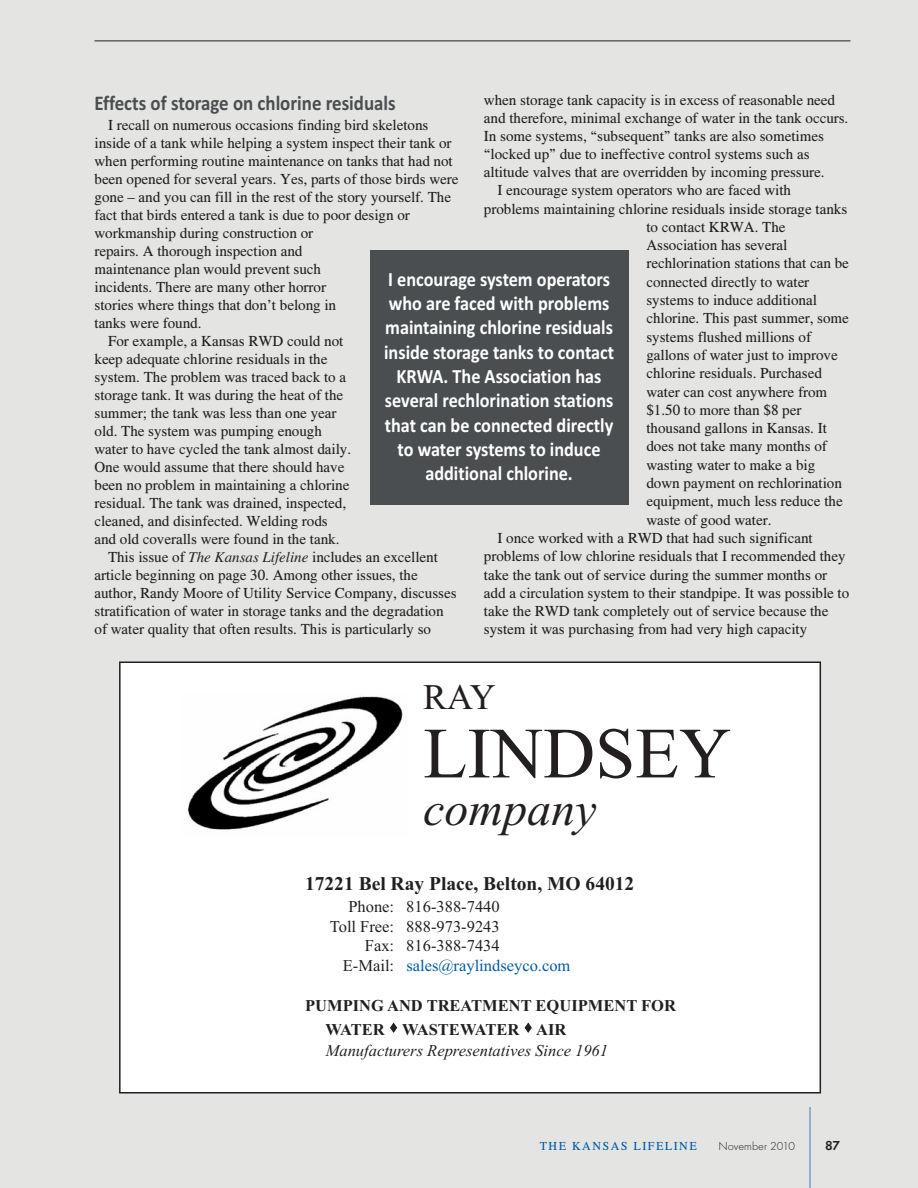
<style>
.page{position:relative;width:918px;height:1188px;background:#e4e5e3}
.page>*{position:absolute;margin:0;border:0;box-sizing:border-box;transform-origin:0 0}
.t1{font:72px "Times New Roman";color:#231f20}
.t2{font:italic 48px "Times New Roman";color:#231f20}
.t3{font:36px "Times New Roman";color:#231f20}
.t4{font:700 21px "Calibri";color:#4a4e50;scale:.9 1}
.t5{font:700 20.25px/24.3px "Calibri";color:#fff;text-align:center;scale:.9 1}
.t6{font:700 19.5px "Times New Roman";color:#231f20}
.t7{font:16.5px "Times New Roman";color:#231f20}
.t8{font:700 16.5px/24.8px "Times New Roman";color:#231f20}
.t9{font:italic 16.5px "Times New Roman";color:#231f20}
.t10{font:16.5px "Times New Roman";color:#015ba9}
.t11{font:15px "Times CSATT";color:#231f20}
.t12{font:600 13.5px "Futura T";color:#231f20}
.t13{font:12px "Times CSATT";letter-spacing:.125em;color:#015ba9}
.t14{font:300 12px "Futura T";color:#231f20}
.s1{font-family:"Times";font-style:italic}
.s2{color:#231f20}
</style>
<div class="page">
<div style="left:370px;top:251px;width:258px;height:254px;background:#4a4e50"></div>
<div style="left:121px;top:663px;width:699px;height:429px;background:#fff"></div>
<div style="left:119px;top:662px;width:702px;height:432px;border:2px solid #231f20"></div>
<img style="left:188px;top:696px;width:215px;height:134px">
<hr style="left:810px;top:1107px;width:1px;height:81px;background:#4975b9">
<hr style="left:94px;top:40px;width:756px;height:1px;background:#231f20">
<p class="t11" style="left:484px;top:94px;width:353px">when storage tank capacity is in excess of reasonable need</p>
<p class="t11" style="left:484px;top:112px;width:366px">and therefore, minimal exchange of water in the tank occurs.</p>
<p class="t11" style="left:484px;top:130px;width:341px">In some systems, “subsequent” tanks are also sometimes</p>
<p class="t11" style="left:484px;top:148px;width:327px">“locked up” due to ineffective control systems such as</p>
<p class="t11" style="left:484px;top:166px;width:342px">altitude valves that are overridden by incoming pressure.</p>
<p class="t11" style="left:497px;top:185px;width:295px">I encourage system operators who are faced with</p>
<p class="t11" style="left:484px;top:203px;width:365px">problems maintaining chlorine residuals inside storage tanks</p>
<p class="t11" style="left:646px;top:221px;width:141px">to contact KRWA. The</p>
<p class="t11" style="left:646px;top:240px;width:142px">Association has several</p>
<p class="t11" style="left:646px;top:258px;width:204px">rechlorination stations that can be</p>
<p class="t11" style="left:646px;top:276px;width:164px">connected directly to water</p>
<p class="t11" style="left:646px;top:295px;width:172px">systems to induce additional</p>
<p class="t11" style="left:646px;top:313px;width:204px">chlorine. This past summer, some</p>
<p class="t11" style="left:646px;top:331px;width:166px">systems flushed millions of</p>
<p class="t11" style="left:646px;top:349px;width:193px">gallons of water just to improve</p>
<p class="t11" style="left:646px;top:368px;width:177px">chlorine residuals. Purchased</p>
<p class="t11" style="left:646px;top:386px;width:182px">water can cost anywhere from</p>
<p class="t11" style="left:646px;top:404px;width:156px">$1.50 to more than $8 per</p>
<p class="t11" style="left:646px;top:423px;width:182px">thousand gallons in Kansas. It</p>
<p class="t11" style="left:646px;top:441px;width:182px">does not take many months of</p>
<p class="t11" style="left:646px;top:459px;width:170px">wasting water to make a big</p>
<p class="t11" style="left:646px;top:478px;width:197px">down payment on rechlorination</p>
<p class="t11" style="left:646px;top:496px;width:198px">equipment, much less reduce the</p>
<p class="t11" style="left:646px;top:514px;width:126px">waste of good water.</p>
<p class="t11" style="left:497px;top:532px;width:317px">I once worked with a RWD that had such significant</p>
<p class="t11" style="left:484px;top:551px;width:363px">problems of low chlorine residuals that I recommended they</p>
<p class="t11" style="left:484px;top:569px;width:345px">take the tank out of service during the summer months or</p>
<p class="t11" style="left:484px;top:587px;width:367px">add a circulation system to their standpipe. It was possible to</p>
<p class="t11" style="left:484px;top:606px;width:346px">take the RWD tank completely out of service because the</p>
<p class="t11" style="left:484px;top:624px;width:325px">system it was purchasing from had very high capacity</p>
<h3 class="t4" style="left:95px;top:96px;width:336px">Effects of storage on chlorine residuals</h3>
<p class="t11" style="left:108px;top:120px;width:322px">I recall on numerous occasions finding bird skeletons</p>
<p class="t11" style="left:95px;top:138px;width:359px">inside of a tank while helping a system inspect their tank or</p>
<p class="t11" style="left:95px;top:156px;width:360px">when performing routine maintenance on tanks that had not</p>
<p class="t11" style="left:95px;top:174px;width:366px">been opened for several years. Yes, parts of those birds were</p>
<p class="t11" style="left:95px;top:192px;width:358px">gone – and you can fill in the rest of the story yourself. The</p>
<p class="t11" style="left:95px;top:210px;width:317px">fact that birds entered a tank is due to poor design or</p>
<p class="t11" style="left:95px;top:228px;width:220px">workmanship during construction or</p>
<p class="t11" style="left:95px;top:246px;width:209px">repairs. A thorough inspection and</p>
<p class="t11" style="left:95px;top:264px;width:228px">maintenance plan would prevent such</p>
<p class="t11" style="left:95px;top:282px;width:233px">incidents. There are many other horror</p>
<p class="t11" style="left:95px;top:300px;width:243px">stories where things that don’t belong in</p>
<p class="t11" style="left:95px;top:318px;width:109px">tanks were found.</p>
<p class="t11" style="left:108px;top:336px;width:237px">For example, a Kansas RWD could not</p>
<p class="t11" style="left:95px;top:354px;width:234px">keep adequate chlorine residuals in the</p>
<p class="t11" style="left:95px;top:372px;width:253px">system. The problem was traced back to a</p>
<p class="t11" style="left:95px;top:390px;width:250px">storage tank. It was during the heat of the</p>
<p class="t11" style="left:95px;top:408px;width:244px">summer; the tank was less than one year</p>
<p class="t11" style="left:95px;top:426px;width:229px">old. The system was pumping enough</p>
<p class="t11" style="left:95px;top:444px;width:258px">water to have cycled the tank almost daily.</p>
<p class="t11" style="left:95px;top:462px;width:251px">One would assume that there should have</p>
<p class="t11" style="left:95px;top:480px;width:256px">been no problem in maintaining a chlorine</p>
<p class="t11" style="left:95px;top:498px;width:253px">residual. The tank was drained, inspected,</p>
<p class="t11" style="left:95px;top:516px;width:235px">cleaned, and disinfected. Welding rods</p>
<p class="t11" style="left:95px;top:534px;width:246px">and old coveralls were found in the tank.</p>
<p class="t11" style="left:108px;top:552px;width:331px">This issue of <span class="s1">The Kansas Lifeline</span> includes an excellent</p>
<p class="t11" style="left:95px;top:570px;width:325px">article beginning on page 30. Among other issues, the</p>
<p class="t11" style="left:95px;top:588px;width:364px">author, Randy Moore of Utility Service Company, discusses</p>
<p class="t11" style="left:95px;top:606px;width:351px">stratification of water in storage tanks and the degradation</p>
<p class="t11" style="left:95px;top:624px;width:338px">of water quality that often results. This is particularly so</p>
<p class="t5" style="left:384px;top:269px;width:257px">I encourage system operators who are faced with problems maintaining chlorine residuals inside storage tanks to contact<br>KRWA. The Association has several rechlorination stations that can be connected directly to water systems to induce additional chlorine.</p>
<h3 class="t3" style="left:423px;top:684px;width:74px">RAY</h3>
<h1 class="t1" style="left:423px;top:727px;width:309px">LINDSEY</h1>
<h2 class="t2" style="left:423px;top:781px;width:175px">company</h2>
<h3 class="t6" style="left:305px;top:877px;width:331px">17221 Bel Ray Place, Belton, MO 64012</h3>
<p class="t7" style="left:348px;top:900px;width:153px">Phone: 816-388-7440</p>
<p class="t7" style="left:330px;top:920px;width:171px">Toll Free: 888-973-9243</p>
<p class="t7" style="left:365px;top:940px;width:136px">Fax: 816-388-7434</p>
<p class="t10" style="left:343px;top:960px;width:229px"><span class="s2">E-Mail:</span> sales@raylindseyco.com</p>
<p class="t8" style="left:325px;top:994px;width:352px;text-indent:-20px">PUMPING AND TREATMENT EQUIPMENT FOR<br>WATER WASTEWATER AIR</p>
<p class="t9" style="left:326px;top:1040px;width:284px">Manufacturers Representatives Since 1961</p>
<p class="t13" style="left:540px;top:1141px;width:158px">THE KANSAS LIFELINE</p>
<p class="t14" style="left:719px;top:1141px;width:78px">November 2010</p>
<p class="t12" style="left:825px;top:1140px;width:17px">87</p>
</div>
